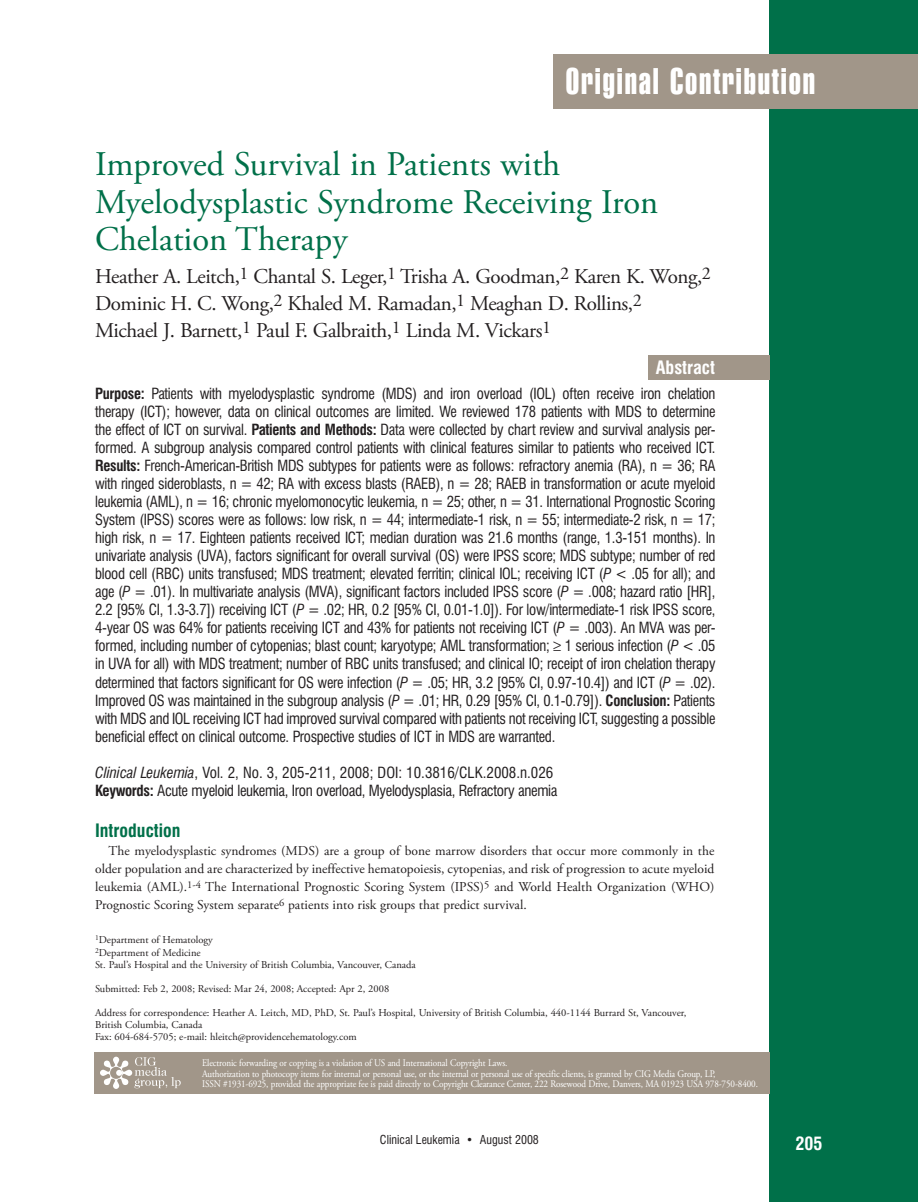
<style>
.page{position:relative;width:918px;height:1202px;background:#fff}
.page>*{position:absolute;margin:0;border:0;box-sizing:border-box;transform-origin:0 0}
.t1{font:36px "Swiss 911 BT Extra Compressed";letter-spacing:.05em;color:#fff}
.t2{font:34.5px/37.5px "Adobe Garamond Pro";color:#007049}
.t3{font:21px/27px "Adobe Garamond Pro";letter-spacing:-.02em;color:#231f20}
.t4{font:700 condensed 18px "Swiss 721 BT";color:#007049}
.t5{font:700 condensed 18px "Swiss 721 BT";color:#fff}
.t6{font:condensed 15px/18px "Swiss 721 BT";letter-spacing:-.02em;color:#231f20;text-align:justify}
.t7{font:13.5px/18px "Adobe Garamond Pro";color:#231f20;text-align:justify}
.t8{font:condensed 12px "Swiss 721 BT";color:#231f20}
.t9{font:10.5px/12px "Adobe Garamond Pro";color:#231f20}
.t10{font:10.2px/10.5px "Adobe Garamond Pro";letter-spacing:-.01em;color:#fff;scale:.9 1}
.s1{font-weight:700}
.s2{font-style:italic}
</style>
<div class="page">
<div style="left:770px;top:0;width:148px;height:1201px;background:#007049"></div>
<div style="left:554px;top:54px;width:364px;height:54px;background:#a19689"></div>
<div style="left:648px;top:355px;width:122px;height:24px;background:#a19689"></div>
<div style="left:95px;top:1052px;width:675px;height:42px;background:#a19689"></div>
<svg style="left:100px;top:1056px;width:81px;height:32px"></svg>
<h1 class="t1" style="left:566px;top:67px;width:251px">Original Contribution</h1>
<h2 class="t2" style="left:95px;top:149px;width:565px">Improved Survival in Patients with<br>Myelodysplastic Syndrome Receiving Iron<br>Chelation Therapy</h2>
<h3 class="t3" style="left:95px;top:265px;width:617px">Heather A. Leitch,<sup>1</sup> Chantal S. Leger,<sup>1</sup> Trisha A. Goodman,<sup>2</sup> Karen K. Wong,<sup>2<br></sup>Dominic H. C. Wong,<sup>2</sup> Khaled M. Ramadan,<sup>1</sup> Meaghan D. Rollins,<sup>2<br></sup>Michael J. Barnett,<sup>1</sup> Paul F. Galbraith,<sup>1</sup> Linda M. Vickars<sup>1</sup></h3>
<p class="t5" style="left:656px;top:360px;width:61px">Abstract</p>
<p class="t6" style="left:95px;top:386px;width:622px"><span class="s1">Purpose:</span> Patients with myelodysplastic syndrome (MDS) and iron overload (IOL) often receive iron chelation therapy (ICT); however, data on clinical outcomes are limited. We reviewed 178 patients with MDS to determine the effect of ICT on survival. <span class="s1">Patients and Methods:</span> Data were collected by chart review and survival analysis per&shy;formed. A subgroup analysis compared control patients with clinical features similar to patients who received ICT.<br><span class="s1">Results:</span> French-American-British MDS subtypes for patients were as follows: refractory anemia (RA), n = 36; RA with ringed sideroblasts, n = 42; RA with excess blasts (RAEB), n = 28; RAEB in transformation or acute myeloid leukemia (AML), n = 16; chronic myelomonocytic leukemia, n = 25; other, n = 31. International Prognostic Scoring System (IPSS) scores were as follows: low risk, n = 44; intermediate-1 risk, n = 55; intermediate-2 risk, n = 17; high risk, n = 17. Eighteen patients received ICT; median duration was 21.6 months (range, 1.3-151 months). In univariate analysis (UVA), factors significant for overall survival (OS) were IPSS score; MDS subtype; number of red blood cell (RBC) units transfused; MDS treatment; elevated ferritin; clinical IOL; receiving ICT (<span class="s2">P</span> &lt; .05 for all); and age (<span class="s2">P</span> = .01). In multivariate analysis (MVA), significant factors included IPSS score (<span class="s2">P</span> = .008; hazard ratio [HR], 2.2 [95% CI, 1.3-3.7]) receiving ICT (<span class="s2">P</span> = .02; HR, 0.2 [95% CI, 0.01-1.0]). For low/intermediate-1 risk IPSS score, 4-year OS was 64% for patients receiving ICT and 43% for patients not receiving ICT (<span class="s2">P</span> = .003). An MVA was per&shy;formed, including number of cytopenias; blast count; karyotype; AML transformation; ≥ 1 serious infection (<span class="s2">P</span> &lt; .05 in UVA for all) with MDS treatment; number of RBC units transfused; and clinical IO; receipt of iron chelation therapy determined that factors significant for OS were infection (<span class="s2">P</span> = .05; HR, 3.2 [95% CI, 0.97-10.4]) and ICT (<span class="s2">P</span> = .02).<br>Improved OS was maintained in the subgroup analysis (<span class="s2">P</span> = .01; HR, 0.29 [95% CI, 0.1-0.79]). <span class="s1">Conclusion:</span> Patients with MDS and IOL receiving ICT had improved survival compared with patients not receiving ICT, suggesting a possible beneficial effect on clinical outcome. Prospective studies of ICT in MDS are warranted.</p>
<p class="t6" style="left:95px;top:764px;width:464px"><span class="s2">Clinical Leukemia</span>, Vol. 2, No. 3, 205-211, 2008; DOI: 10.3816/CLK.2008.n.026<br><span class="s1">Keywords:</span> Acute myeloid leukemia, Iron overload, Myelodysplasia, Refractory anemia</p>
<p class="t4" style="left:95px;top:823px;width:87px">Introduction</p>
<p class="t7" style="left:95px;top:843px;width:621px;text-indent:14px">The myelodysplastic syndromes (MDS) are a group of bone marrow disorders that occur more commonly in the older population and are characterized by ineffective hematopoiesis, cytopenias, and risk of progression to acute myeloid leukemia (AML).<sup>1-4</sup> The International Prognostic Scoring System (IPSS)<sup>5</sup> and World Health Organization (WHO)<br>Prognostic Scoring System separate<sup>6</sup> patients into risk groups that predict survival.</p>
<p class="t9" style="left:95px;top:935px;width:322px"><sup>1</sup>Department of Hematology<br><sup>2</sup>Department of Medicine<br>St. Paul’s Hospital and the University of British Columbia, Vancouver, Canada</p>
<p class="t9" style="left:95px;top:983px;width:296px">Submitted: Feb 2, 2008; Revised: Mar 24, 2008; Accepted: Apr 2, 2008</p>
<p class="t9" style="left:95px;top:1007px;width:593px">Address for correspondence: Heather A. Leitch, MD, PhD, St. Paul’s Hospital, University of British Columbia, 440-1144 Burrard St, Vancouver,<br>British Columbia, Canada<br>Fax: 604-684-5705; e-mail: hleitch@providencehematology.com</p>
<p class="t10" style="left:202px;top:1058px;width:619px">Electronic forwarding or copying is a violation of US and International Copyright Laws.<br>Authorization to photocopy items for internal or personal use, or the internal or personal use of specific clients, is granted by CIG Media Group, LP,<br>ISSN #1931-6925, provided the appropriate fee is paid directly to Copyright Clearance Center, 222 Rosewood Drive, Danvers, MA 01923 USA 978-750-8400.</p>
<p class="t8" style="left:380px;top:1135px;width:161px">Clinical Leukemia • August 2008</p>
<p class="t5" style="left:795px;top:1135px;width:28px">205</p>
</div>
